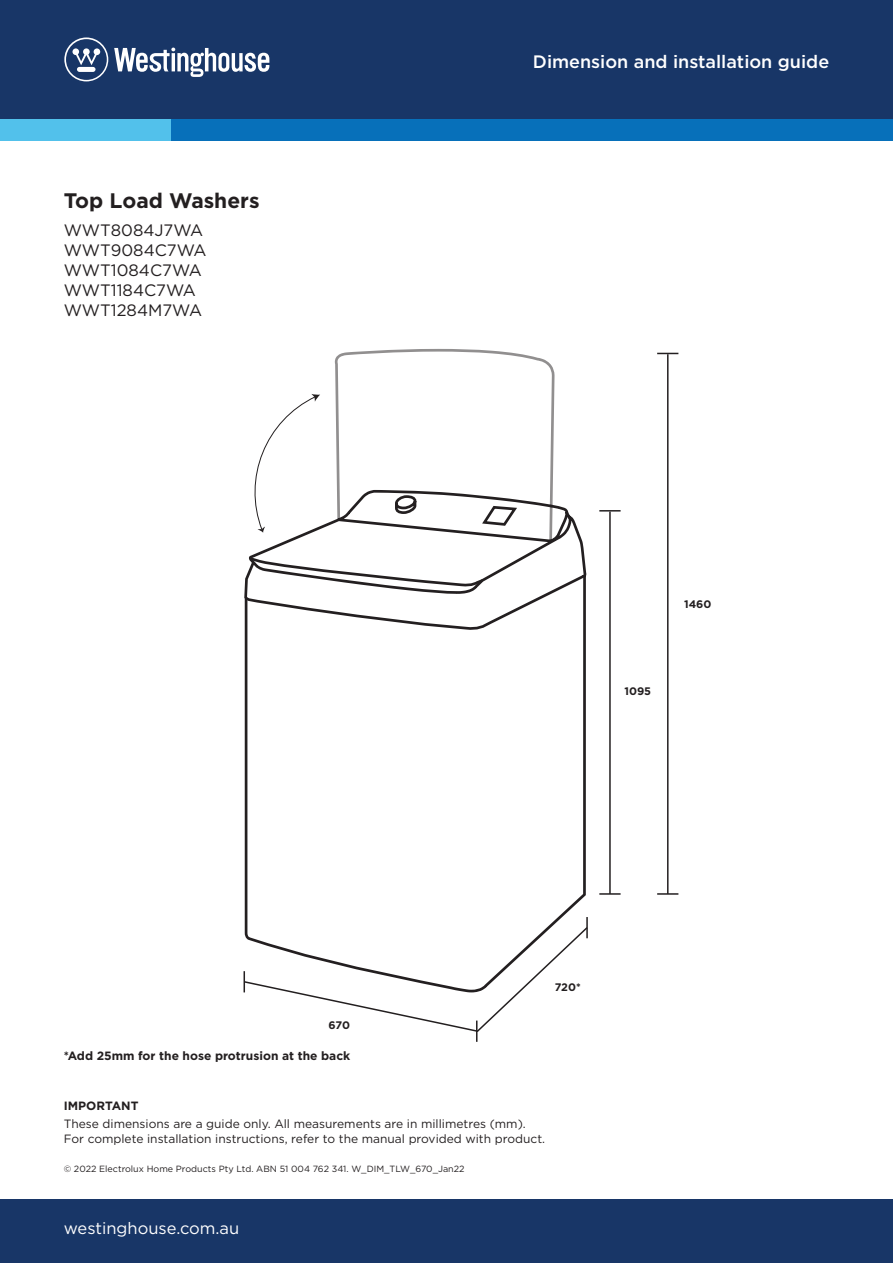
<style>
.page{position:relative;width:893px;height:1263px;background:#fff}
.page>*{position:absolute;margin:0;border:0;box-sizing:border-box;transform-origin:0 0}
.t1{font:700 21px "Gotham";color:#231f20}
.t2{font:500 18px "Gotham";color:#fff}
.t3{font:16.5px/19.8px "Gotham";color:#231f20}
.t4{font:16.5px "Gotham";color:#fff}
.t5{font:12px/14.4px "Gotham";color:#231f20}
.t6{font:700 12px "Gotham";color:#231f20}
.t7{font:700 10.95px "Gotham";color:#231f20}
.t8{font:9px "Gotham";color:#231f20}
</style>
<div class="page">
<div style="left:0;top:0;width:893px;height:120px;background:#183667"></div>
<div style="left:0;top:1199px;width:893px;height:64px;background:#183667"></div>
<div style="left:0;top:120px;width:172px;height:21px;background:#52c1eb"></div>
<div style="left:172px;top:120px;width:721px;height:21px;background:#0770ba"></div>
<svg style="left:114px;top:48px;width:155px;height:29px"></svg>
<svg style="left:64px;top:37px;width:44px;height:44px"></svg>
<svg style="left:244px;top:518px;width:342px;height:407px"></svg>
<svg style="left:335px;top:349px;width:238px;height:192px"></svg>
<svg style="left:244px;top:394px;width:76px;height:139px"></svg>
<hr style="left:586px;top:917px;width:2px;height:21px;background:#231f20">
<hr style="left:599px;top:893px;width:22px;height:2px;background:#231f20">
<hr style="left:599px;top:510px;width:22px;height:2px;background:#231f20">
<svg style="left:657px;top:353px;width:21px;height:1px"></svg>
<hr style="left:657px;top:893px;width:21px;height:2px;background:#231f20">
<hr style="left:609px;top:512px;width:2px;height:382px;background:#231f20">
<hr style="left:667px;top:354px;width:1px;height:540px;background:#231f20">
<svg style="left:243px;top:925px;width:345px;height:117px"></svg>
<h1 class="t1" style="left:64px;top:187px;width:197px">Top Load Washers</h1>
<h3 class="t3" style="left:64px;top:220px;width:144px">WWT8084J7WA<br>WWT9084C7WA<br>WWT1084C7WA<br>WWT1184C7WA<br>WWT1284M7WA</h3>
<p class="t7" style="left:329px;top:1018px;width:23px">670</p>
<p class="t6" style="left:64px;top:1048px;width:288px">*Add 25mm for the hose protrusion at the back</p>
<h2 class="t2" style="left:533px;top:50px;width:298px">Dimension and installation guide</h2>
<p class="t7" style="left:624px;top:683px;width:28px">1095</p>
<p class="t7" style="left:684px;top:597px;width:29px">1460</p>
<p class="t7" style="left:555px;top:979px;width:28px">720*</p>
<p class="t6" style="left:64px;top:1097px;width:76px">IMPORTANT</p>
<p class="t5" style="left:64px;top:1116px;width:483px">These dimensions are a guide only. All measurements are in millimetres (mm).<br>For complete installation instructions, refer to the manual provided with product.</p>
<p class="t8" style="left:64px;top:1163px;width:402px">© 2022 Electrolux Home Products Pty Ltd. ABN 51 004 762 341. W_DIM_TLW_670_Jan22</p>
<h3 class="t4" style="left:64px;top:1217px;width:177px">westinghouse.com.au</h3>
</div>
